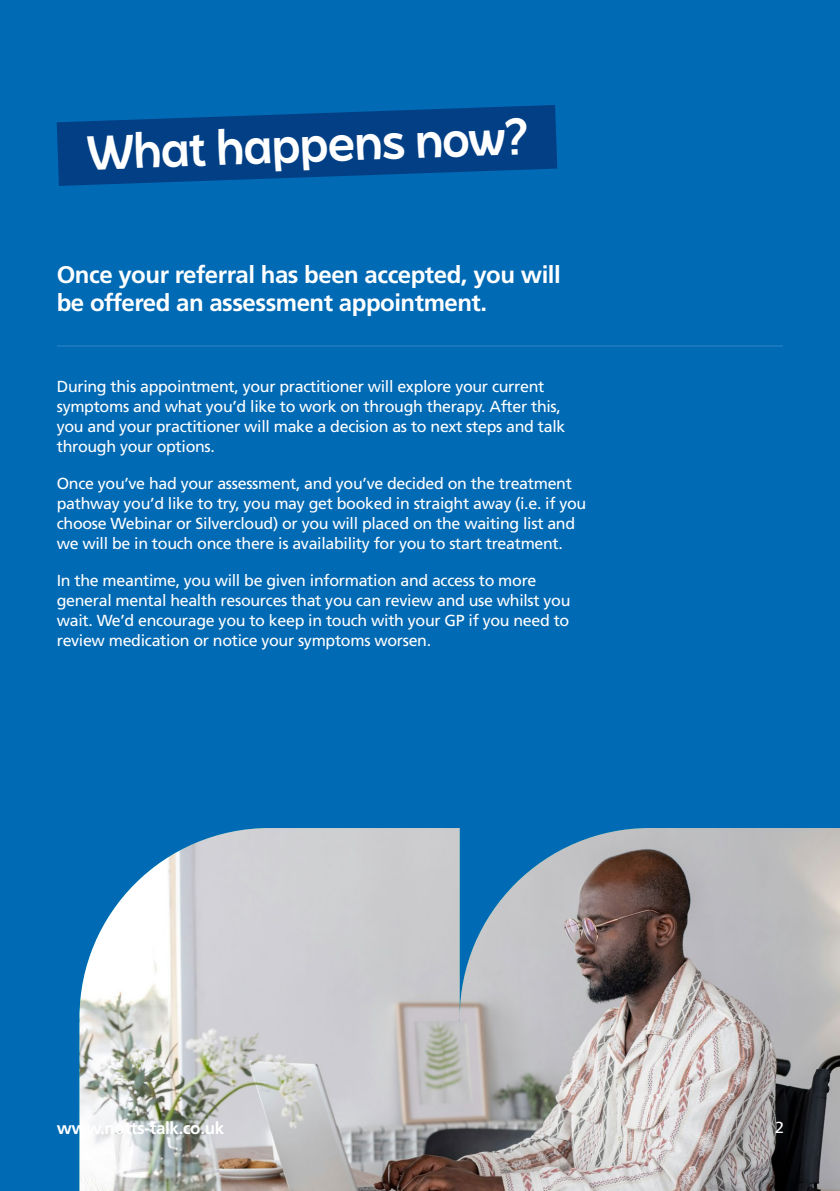
<style>
.page{position:relative;width:840px;height:1191px;background:#fff}
.page>*{position:absolute;margin:0;border:0;box-sizing:border-box;transform-origin:0 0}
.t1{font:500 48px "Becky";color:#fff}
.t2{font:700 24px/28.8px "Frutiger LT Std";letter-spacing:-.02em;color:#fff}
.t3{font:700 17px "Frutiger LT Std";letter-spacing:-.02em;color:#fff}
.t4{font:16px/20px "Frutiger LT Std";letter-spacing:-.02em;color:#fff}
</style>
<div class="page">
<div style="left:0;top:0;width:839px;height:1191px;background:#006ab4"></div>
<img style="left:79px;top:828px;width:760px;height:363px">
<svg style="left:57px;top:105px;width:500px;height:81px;fill:#033f85"></svg>
<hr style="left:57px;top:345px;width:725px;height:1px;background:#fff">
<h1 class="t1" style="left:86px;top:122px;width:443px;rotate:-2deg">What happens now?</h1>
<h2 class="t2" style="left:57px;top:260px;width:505px">Once your referral has been accepted, you will be offered an assessment appointment.</h2>
<p class="t4" style="left:57px;top:376px;width:510px">During this appointment, your practitioner will explore your current symptoms and what you’d like to work on through therapy. After this, you and your practitioner will make a decision as to next steps and talk through your options.</p>
<p class="t4" style="left:57px;top:473px;width:531px">Once you’ve had your assessment, and you’ve decided on the treatment pathway you’d like to try, you may get booked in straight away (i.e. if you choose Webinar or Silvercloud) or you will placed on the waiting list and we will be in touch once there is availability for you to start treatment.</p>
<p class="t4" style="left:57px;top:570px;width:515px">In the meantime, you will be given information and access to more general mental health resources that you can review and use whilst you wait. We’d encourage you to keep in touch with your GP if you need to review medication or notice your symptoms worsen.</p>
<p class="t3" style="left:57px;top:1118px;width:169px">www.notts-talk.co.uk</p>
<p class="t4" style="left:774px;top:1117px;width:10px">2</p>
</div>
